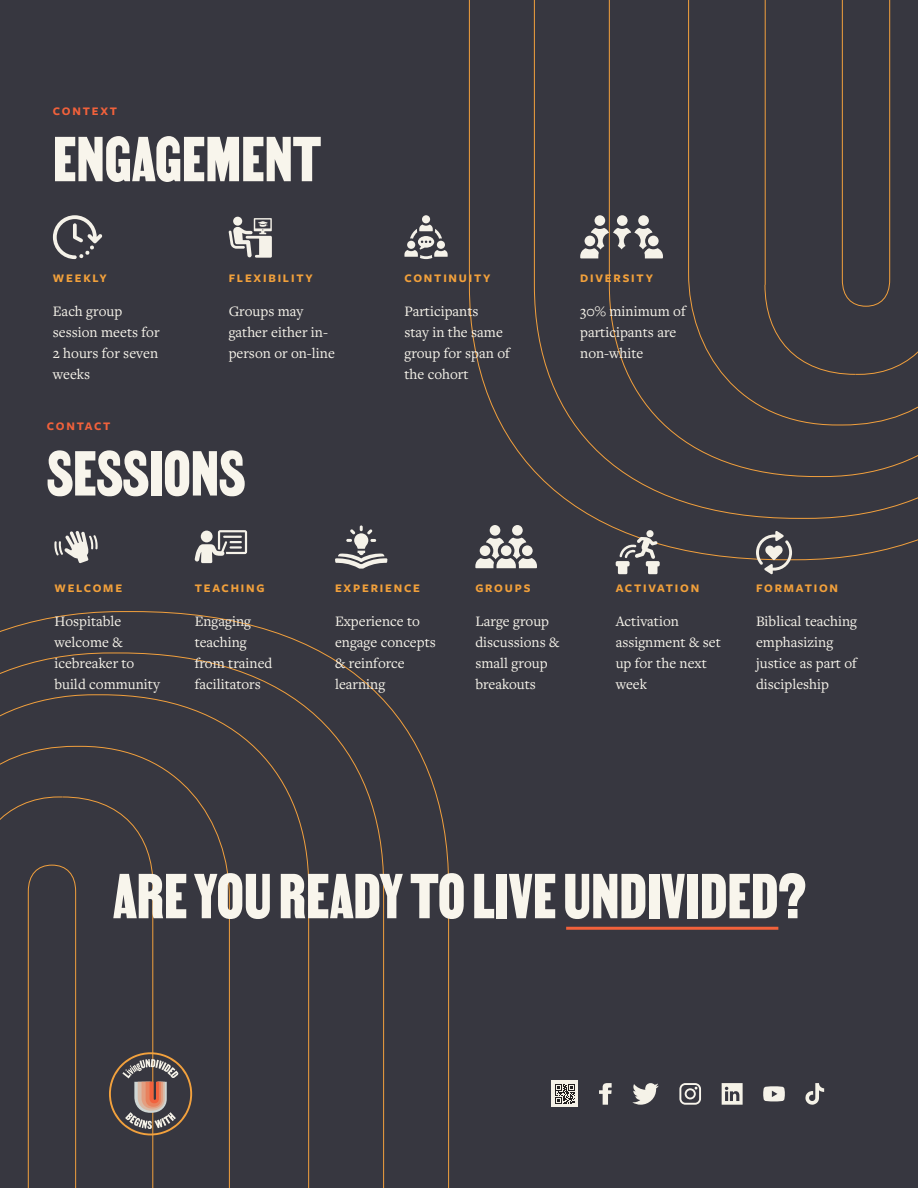
<style>
.page{position:relative;width:918px;height:1188px;background:#373740}
.page>*{position:absolute;margin:0;border:0;box-sizing:border-box;transform-origin:0 0}
.t1{font:76.5px "MARTIN";color:#f8f5ec}
.t2{font:15px/21px "Freight Text Pro";color:#f8f5ec}
.t3{font:700 12px "Freight Sans Pro";letter-spacing:.15em;color:#f1a03b}
.t4{font:700 12px "Freight Sans Pro";letter-spacing:.15em;color:#f1613b}
</style>
<div class="page">
<svg style="left:469px;top:0;width:449px;height:560px"></svg>
<svg style="left:0;top:611px;width:449px;height:577px"></svg>
<hr style="left:566px;top:927px;width:212px;height:3px;background:#f1613b">
<div style="left:422px;top:215px;width:8px;height:8px;background:#f5f2e9;border-radius:50%"></div>
<svg style="left:404px;top:225px;width:44px;height:34px"></svg>
<svg style="left:229px;top:218px;width:43px;height:40px"></svg>
<div style="left:233px;top:217px;width:9px;height:9px;background:#f5f2e9;border-radius:50%"></div>
<div style="left:595px;top:215px;width:10px;height:11px;background:#f5f2e9;border-radius:50%"></div>
<div style="left:617px;top:215px;width:11px;height:11px;background:#f5f2e9;border-radius:50%"></div>
<div style="left:638px;top:215px;width:11px;height:11px;background:#f5f2e9;border-radius:50%"></div>
<svg style="left:580px;top:228px;width:83px;height:30px"></svg>
<svg style="left:335px;top:525px;width:52px;height:44px"></svg>
<svg style="left:646px;top:530px;width:8px;height:8px"></svg>
<svg style="left:616px;top:537px;width:44px;height:37px"></svg>
<svg style="left:53px;top:215px;width:49px;height:44px"></svg>
<svg style="left:195px;top:530px;width:52px;height:33px"></svg>
<svg style="left:54px;top:531px;width:44px;height:32px"></svg>
<div style="left:490px;top:525px;width:10px;height:11px;background:#f5f2e9;border-radius:50%"></div>
<div style="left:512px;top:525px;width:11px;height:11px;background:#f5f2e9;border-radius:50%"></div>
<svg style="left:475px;top:538px;width:62px;height:30px"></svg>
<svg style="left:763px;top:1086px;width:22px;height:15px"></svg>
<svg style="left:722px;top:1083px;width:21px;height:22px"></svg>
<svg style="left:805px;top:1083px;width:19px;height:22px"></svg>
<svg style="left:679px;top:1083px;width:22px;height:22px"></svg>
<svg style="left:632px;top:1083px;width:27px;height:22px"></svg>
<svg style="left:599px;top:1083px;width:13px;height:22px"></svg>
<div style="left:551px;top:1080px;width:27px;height:27px;background:#f5f1e7"></div>
<svg style="left:555px;top:1084px;width:20px;height:20px"></svg>
<svg style="left:756px;top:531px;width:36px;height:43px"></svg>
<svg style="left:109px;top:1052px;width:83px;height:83px"></svg>
<p class="t4" style="left:53px;top:104px;width:66px">CONTEXT</p>
<h1 class="t1" style="left:53px;top:110px;width:270px">ENGAGEMENT</h1>
<p class="t3" style="left:53px;top:270px;width:55px">WEEKLY</p>
<p class="t2" style="left:53px;top:302px;width:108px">Each group session meets for<br>2 hours for seven weeks</p>
<p class="t3" style="left:229px;top:270px;width:86px">FLEXIBILITY</p>
<p class="t2" style="left:229px;top:302px;width:108px">Groups may gather either in&shy;person or on-line</p>
<p class="t4" style="left:47px;top:418px;width:65px">CONTACT</p>
<h1 class="t1" style="left:47px;top:424px;width:200px">SESSIONS</h1>
<p class="t3" style="left:404px;top:270px;width:88px">CONTINUITY</p>
<p class="t2" style="left:404px;top:302px;width:107px">Participants<br>stay in the same group for span of the cohort</p>
<p class="t3" style="left:580px;top:270px;width:74px">DIVERSITY</p>
<p class="t2" style="left:580px;top:302px;width:107px">30% minimum of participants are non-white</p>
<p class="t3" style="left:54px;top:581px;width:69px">WELCOME</p>
<p class="t2" style="left:54px;top:613px;width:107px">Hospitable welcome &amp; icebreaker to build community</p>
<p class="t3" style="left:195px;top:581px;width:71px">TEACHING</p>
<p class="t2" style="left:195px;top:613px;width:79px">Engaging teaching from trained facilitators</p>
<p class="t3" style="left:335px;top:581px;width:86px">EXPERIENCE</p>
<p class="t2" style="left:335px;top:613px;width:102px">Experience to engage concepts &amp; reinforce learning</p>
<p class="t3" style="left:475px;top:581px;width:57px">GROUPS</p>
<p class="t2" style="left:475px;top:613px;width:86px">Large group discussions &amp; small group breakouts</p>
<p class="t3" style="left:616px;top:581px;width:85px">ACTIVATION</p>
<p class="t2" style="left:616px;top:613px;width:107px">Activation assignment &amp; set up for the next week</p>
<p class="t3" style="left:756px;top:581px;width:84px">FORMATION</p>
<p class="t2" style="left:756px;top:613px;width:103px">Biblical teaching emphasizing justice as part of discipleship</p>
<h1 class="t1" style="left:113px;top:847px;width:695px">ARE YOU READY TO LIVE UNDIVIDED?</h1>
</div>
